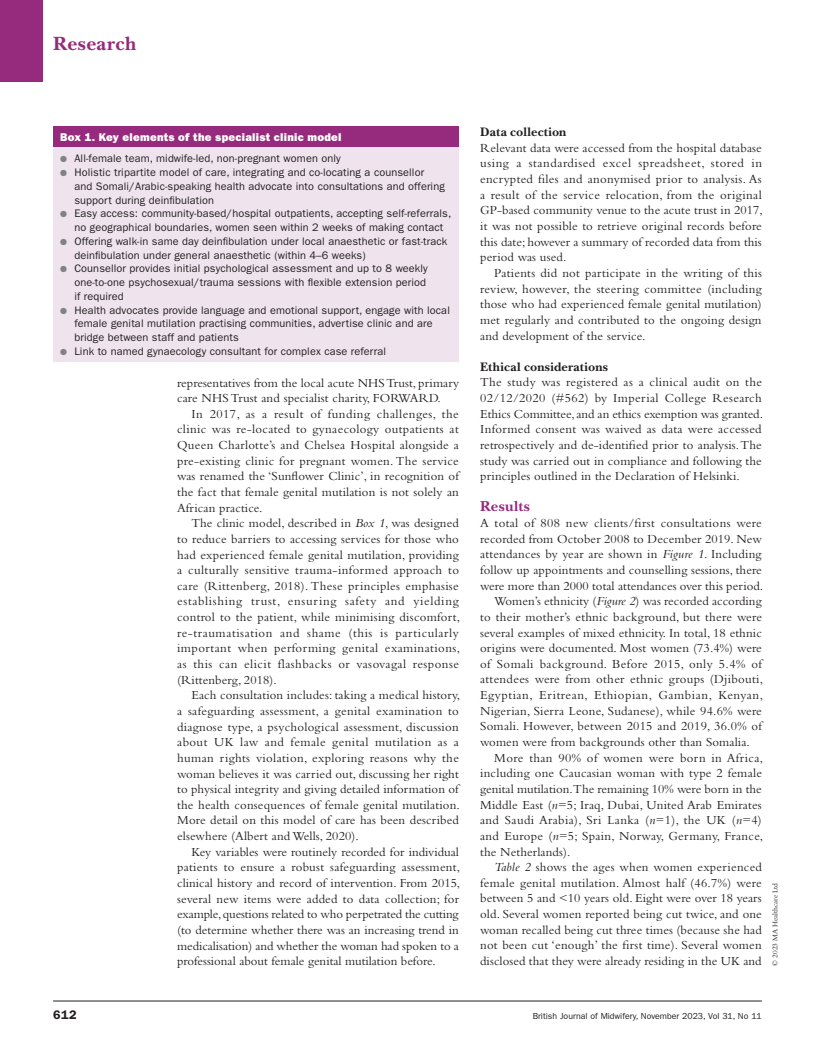
<style>
.page{position:relative;width:815px;height:1053px;background:#fff}
.page>*{position:absolute;margin:0;border:0;box-sizing:border-box;transform-origin:0 0}
.t1{font:700 20px "New Baskerville Std";letter-spacing:.02em;color:#962b7d}
.t2{font:700 15px "New Baskerville Std";letter-spacing:.025em;color:#962b7d}
.t3{font:12.75px/15.6px "Bembo Std";letter-spacing:.01em;color:#231f20;text-align:justify}
.t4{font:12.75px "Bembo Std";letter-spacing:.03em;color:#231f20}
.t5{font:12.75px "Bembo Std";letter-spacing:.045em;color:#231f20}
.t6{font:700 12.75px "New Baskerville Std";letter-spacing:.015em;color:#231f20}
.t7{font:600 12.5px "ITC Franklin Gothic Std";color:#231f20}
.t8{font:11.25px "ITC Franklin Gothic Std Hvy";letter-spacing:.02em;color:#fff}
.t9{font:11px/13.8px "ITC Franklin Gothic Std";letter-spacing:.01em;color:#231f20}
.t10{font:8.75px "ITC Franklin Gothic Std";color:#231f20}
.t11{font:7.5px "Bembo Std";color:#231f20}
.s1{color:#808285}
.s2{font-style:italic}
</style>
<div class="page">
<hr style="left:53px;top:1000px;width:709px;height:1px;background:#231f20">
<div style="left:0;top:0;width:42px;height:81px;background:#962b7d"></div>
<div style="left:53px;top:126px;width:406px;height:22px;background:#962b7d"></div>
<div style="left:53px;top:148px;width:406px;height:214px;background:#efe4ee"></div>
<h1 class="t1" style="left:53px;top:31px;width:85px">Research</h1>
<p class="t8" style="left:60px;top:130px;width:283px">Box 1. Key elements of the specialist clinic model</p>
<p class="t9" style="left:60px;top:152px;width:282px"><span class="s1">●</span> All-female team, midwife-led, non-pregnant women only</p>
<p class="t9" style="left:74px;top:165px;width:372px;text-indent:-14px"><span class="s1">●</span> Holistic tripartite model of care, integrating and co-locating a counsellor and Somali/Arabic-speaking health advocate into consultations and offering support during deinfibulation</p>
<p class="t9" style="left:60px;top:207px;width:393px;text-align:center"><span class="s1">●</span> Easy access: community-based/hospital outpatients, accepting self-referrals, no geographical boundaries, women seen within 2 weeks of making contact</p>
<p class="t9" style="left:74px;top:234px;width:374px;text-indent:-14px"><span class="s1">●</span> Offering walk-in same day deinfibulation under local anaesthetic or fast-track deinfibulation under general anaesthetic (within 4–6 weeks)</p>
<p class="t9" style="left:74px;top:262px;width:355px;text-indent:-14px"><span class="s1">●</span> Counsellor provides initial psychological assessment and up to 8 weekly one‑to‑one psychosexual/trauma sessions with flexible extension period if required</p>
<p class="t9" style="left:74px;top:303px;width:377px;text-indent:-14px"><span class="s1">●</span> Health advocates provide language and emotional support, engage with local female genital mutilation practising communities, advertise clinic and are bridge between staff and patients</p>
<p class="t9" style="left:60px;top:344px;width:327px"><span class="s1">●</span> Link to named gynaecology consultant for complex case referral</p>
<p class="t3" style="left:177px;top:374px;width:283px">representatives from the local acute NHS Trust, primary care NHS Trust and specialist charity, FORWARD.</p>
<p class="t3" style="left:177px;top:405px;width:283px;text-indent:14px">In 2017, as a result of funding challenges, the clinic was re-located to gynaecology outpatients at Queen Charlotte’s and Chelsea Hospital alongside a pre‑existing clinic for pregnant women. The service was renamed the ‘Sunflower Clinic’, in recognition of the fact that female genital mutilation is not solely an African practice.</p>
<p class="t3" style="left:177px;top:515px;width:284px;text-indent:14px">The clinic model, described in <span class="s2">Box 1</span>, was designed to reduce barriers to accessing services for those who had experienced female genital mutilation, providing a culturally sensitive trauma-informed approach to care (Rittenberg, 2018). These principles emphasise establishing trust, ensuring safety and yielding control to the patient, while minimising discomfort, re‑traumatisation and shame (this is particularly important when performing genital examinations, as this can elicit flashbacks or vasovagal response (Rittenberg, 2018).</p>
<p class="t3" style="left:177px;top:687px;width:284px;text-indent:14px">Each consultation includes: taking a medical history, a safeguarding assessment, a genital examination to diagnose type, a psychological assessment, discussion about UK law and female genital mutilation as a human rights violation, exploring reasons why the woman believes it was carried out, discussing her right to physical integrity and giving detailed information of the health consequences of female genital mutilation.<br>More detail on this model of care has been described elsewhere (Albert and Wells, 2020).</p>
<p class="t3" style="left:177px;top:843px;width:285px;text-align:left;text-indent:14px">Key variables were routinely recorded for individual patients to ensure a robust safeguarding assessment, clinical history and record of intervention. From 2015, several new items were added to data collection; for example, questions related to who perpetrated the cutting (to determine whether there was an increasing trend in medicalisation) and whether the woman had spoken to a professional about female genital mutilation before.</p>
<p class="t6" style="left:480px;top:125px;width:88px">Data collection</p>
<p class="t3" style="left:480px;top:140px;width:284px">Relevant data were accessed from the hospital database using a standardised excel spreadsheet, stored in encrypted files and anonymised prior to analysis. As a result of the service relocation, from the original GP‑based community venue to the acute trust in 2017, it was not possible to retrieve original records before this date; however a summary of recorded data from this period was used.</p>
<p class="t3" style="left:480px;top:265px;width:283px;text-indent:14px">Patients did not participate in the writing of this review, however, the steering committee (including those who had experienced female genital mutilation) met regularly and contributed to the ongoing design and development of the service.</p>
<p class="t6" style="left:480px;top:359px;width:129px">Ethical considerations</p>
<p class="t3" style="left:480px;top:374px;width:284px">The study was registered as a clinical audit on the 02/12/2020 (#562) by Imperial College Research Ethics Committee, and an ethics exemption was granted.<br>Informed consent was waived as data were accessed retrospectively and de-identified prior to analysis. The study was carried out in compliance and following the principles outlined in the Declaration of Helsinki.</p>
<p class="t2" style="left:480px;top:497px;width:51px">Results</p>
<p class="t4" style="left:480px;top:515px;width:283px">A total of 808 new clients/first consultations were</p>
<p class="t3" style="left:480px;top:530px;width:283px">recorded from October 2008 to December 2019. New</p>
<p class="t3" style="left:480px;top:546px;width:283px">attendances by year are shown in <span class="s2">Figure 1</span>. Including</p>
<p class="t3" style="left:480px;top:562px;width:283px">follow up appointments and counselling sessions, there</p>
<p class="t3" style="left:480px;top:577px;width:285px">were more than 2000 total attendances over this period.</p>
<p class="t3" style="left:494px;top:593px;width:269px">Women’s ethnicity (<span class="s2">Figure 2</span>) was recorded according</p>
<p class="t3" style="left:480px;top:608px;width:283px">to their mother’s ethnic background, but there were</p>
<p class="t3" style="left:480px;top:624px;width:283px">several examples of mixed ethnicity. In total, 18 ethnic</p>
<p class="t3" style="left:480px;top:640px;width:283px">origins were documented. Most women (73.4%) were</p>
<p class="t4" style="left:480px;top:656px;width:283px">of Somali background. Before 2015, only 5.4% of</p>
<p class="t3" style="left:480px;top:671px;width:285px">attendees were from other ethnic groups (Djibouti,</p>
<p class="t5" style="left:480px;top:687px;width:284px">Egyptian, Eritrean, Ethiopian, Gambian, Kenyan,</p>
<p class="t3" style="left:480px;top:702px;width:283px">Nigerian, Sierra Leone, Sudanese), while 94.6% were</p>
<p class="t3" style="left:480px;top:718px;width:283px">Somali. However, between 2015 and 2019, 36.0% of</p>
<p class="t3" style="left:480px;top:734px;width:271px">women were from backgrounds other than Somalia.</p>
<p class="t4" style="left:494px;top:750px;width:270px">More than 90% of women were born in Africa,</p>
<p class="t3" style="left:480px;top:765px;width:283px">including one Caucasian woman with type 2 female</p>
<p class="t3" style="left:480px;top:780px;width:283px">genital mutilation.The remaining 10% were born in the</p>
<p class="t3" style="left:480px;top:796px;width:283px">Middle East (<span class="s2">n</span>=5; Iraq, Dubai, United Arab Emirates</p>
<p class="t4" style="left:480px;top:812px;width:283px">and Saudi Arabia), Sri Lanka (<span class="s2">n</span>=1), the UK (<span class="s2">n</span>=4)</p>
<p class="t3" style="left:480px;top:827px;width:285px">and Europe (<span class="s2">n</span>=5; Spain, Norway, Germany, France,</p>
<p class="t3" style="left:480px;top:843px;width:92px">the Netherlands).</p>
<p class="t3" style="left:494px;top:859px;width:269px"><span class="s2">Table 2</span> shows the ages when women experienced</p>
<p class="t3" style="left:480px;top:874px;width:283px">female genital mutilation. Almost half (46.7%) were</p>
<p class="t3" style="left:480px;top:890px;width:283px">between 5 and &lt;10 years old. Eight were over 18 years</p>
<p class="t3" style="left:480px;top:905px;width:283px">old. Several women reported being cut twice, and one</p>
<p class="t3" style="left:480px;top:921px;width:283px">woman recalled being cut three times (because she had</p>
<p class="t3" style="left:480px;top:937px;width:283px">not been cut ‘enough’ the first time). Several women</p>
<p class="t3" style="left:480px;top:952px;width:283px">disclosed that they were already residing in the UK and</p>
<p class="t11" style="left:771px;top:965px;width:84px;rotate:-90deg">© 2023 MA Healthcare Ltd</p>
<p class="t7" style="left:53px;top:1007px;width:25px">612</p>
<p class="t10" style="left:533px;top:1010px;width:231px">British Journal of Midwifery, November 2023, Vol 31, No 11</p>
</div>
